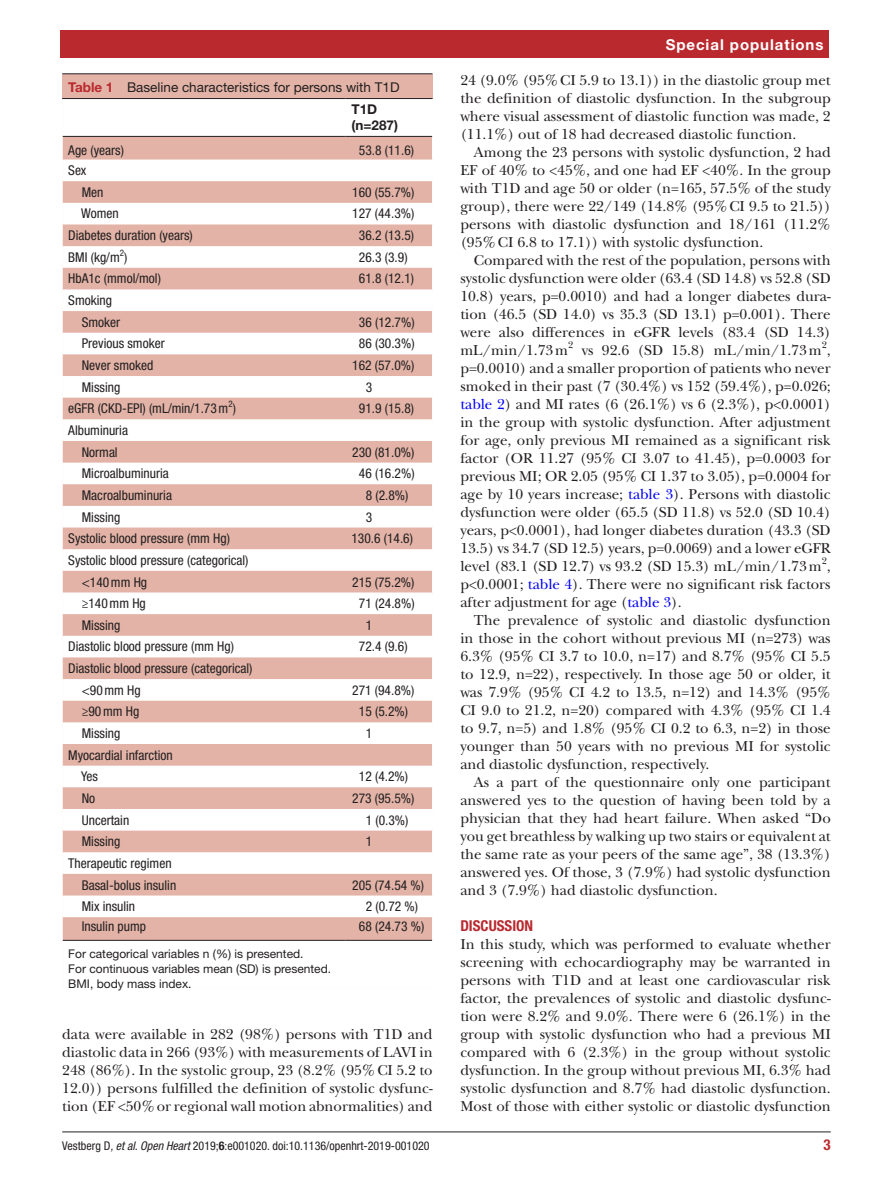
<style>
.page{position:relative;width:893px;height:1191px;background:#fff}
.page>*{position:absolute;margin:0;border:0;box-sizing:border-box;transform-origin:0 0}
.t1{font:15px/18px "New Baskerville";color:#231f20;text-align:justify}
.t2{font:700 15px "Helvetica Neue LT Std";letter-spacing:.065em;color:#fff}
.t3{font:700 condensed 15px "Helvetica Neue LT Std";color:#b9292e}
.t4{font:condensed 13.5px/21.6px "Helvetica Neue LT Std";color:#231f20}
.t5{font:13.5px/22px "Helvetica Neue LT Std";color:#231f20}
.t6{font:700 13.5px "Helvetica Neue LT Std";color:#231f20}
.t7{font:12px/15px "Helvetica Neue LT Std";color:#231f20}
.t8{font:condensed 12px "Helvetica Neue LT Std";color:#231f20}
.t9{font:9.9px "New Baskerville";color:#231f20}
.t10{font:condensed 9px "Helvetica Neue LT Std";color:#231f20}
.s1{font-weight:700;color:#b9292e}
.s2{font-weight:700}
.s3{font-size:13.5px}
.s4{color:#00f}
.s5{font-style:italic}
</style>
<div class="page">
<hr style="left:62px;top:1131px;width:769px;height:1px;background:#231f20">
<div style="left:61px;top:31px;width:768px;height:27px;background:#b9292e"></div>
<div style="left:62px;top:74px;width:370px;height:914px;background:#e2b3a6"></div>
<hr style="left:62px;top:73px;width:370px;height:1px;background:#231f20">
<svg style="left:63px;top:99px;width:369px;height:889px;fill:#fff"></svg>
<hr style="left:62px;top:98px;width:283px;height:1px;background:#231f20">
<hr style="left:62px;top:136px;width:283px;height:1px;background:#231f20">
<hr style="left:345px;top:98px;width:88px;height:1px;background:#231f20">
<hr style="left:345px;top:136px;width:87px;height:1px;background:#231f20">
<hr style="left:345px;top:940px;width:87px;height:1px;background:#231f20">
<hr style="left:62px;top:940px;width:283px;height:1px;background:#231f20">
<hr style="left:62px;top:99px;width:1px;height:37px;background:#fff">
<svg style="left:62px;top:136px;width:1px;height:804px"></svg>
<hr style="left:62px;top:940px;width:1px;height:48px;background:#fff">
<svg style="left:432px;top:136px;width:1px;height:782px"></svg>
<hr style="left:68px;top:957px;width:364px;height:1px;background:#fff">
<hr style="left:68px;top:972px;width:364px;height:1px;background:#fff">
<hr style="left:68px;top:987px;width:364px;height:1px;background:#fff">
<p class="t5" style="left:351px;top:76px;width:50px;text-indent:-283px"><span class="s1">Table 1</span> Baseline characteristics for persons with T1D<br><span class="s2">T1D</span></p>
<p class="t6" style="left:351px;top:117px;width:48px">(n=287)</p>
<p class="t4" style="left:68px;top:139px;width:57px">Age (years)</p>
<p class="t4" style="left:359px;top:139px;width:57px">53.8 (11.6)</p>
<p class="t4" style="left:82px;top:159px;width:23px;text-indent:-14px">Sex<br>Men</p>
<p class="t4" style="left:352px;top:181px;width:64px">160 (55.7%)</p>
<p class="t4" style="left:81px;top:203px;width:39px">Women</p>
<p class="t4" style="left:352px;top:203px;width:64px">127 (44.3%)</p>
<p class="t4" style="left:68px;top:224px;width:126px">Diabetes duration (years)</p>
<p class="t4" style="left:359px;top:224px;width:57px">36.2 (13.5)</p>
<p class="t4" style="left:68px;top:246px;width:53px">BMI (kg/m</p>
<p class="t10" style="left:120px;top:247px;width:9px">2<span class="s3">)</span></p>
<p class="t4" style="left:359px;top:246px;width:50px">26.3 (3.9)</p>
<p class="t4" style="left:68px;top:268px;width:94px">HbA1c (mmol/mol)</p>
<p class="t4" style="left:359px;top:268px;width:57px">61.8 (12.1)</p>
<p class="t4" style="left:82px;top:289px;width:40px;text-indent:-14px">Smoking<br>Smoker</p>
<p class="t4" style="left:359px;top:311px;width:57px">36 (12.7%)</p>
<p class="t4" style="left:82px;top:333px;width:84px">Previous smoker</p>
<p class="t4" style="left:359px;top:333px;width:57px">86 (30.3%)</p>
<p class="t4" style="left:82px;top:354px;width:73px">Never smoked</p>
<p class="t4" style="left:352px;top:354px;width:64px">162 (57.0%)</p>
<p class="t4" style="left:82px;top:376px;width:40px">Missing</p>
<p class="t4" style="left:366px;top:376px;width:8px">3</p>
<p class="t4" style="left:68px;top:398px;width:162px">eGFR (CKD-EPI) (mL/min/1.73m</p>
<p class="t10" style="left:228px;top:399px;width:9px">2<span class="s3">)</span></p>
<p class="t4" style="left:359px;top:397px;width:57px">91.9 (15.8)</p>
<p class="t4" style="left:68px;top:419px;width:61px;text-align:center">Albuminuria<br>Normal</p>
<p class="t4" style="left:352px;top:441px;width:64px">230 (81.0%)</p>
<p class="t4" style="left:82px;top:462px;width:88px">Microalbuminuria</p>
<p class="t4" style="left:359px;top:462px;width:57px">46 (16.2%)</p>
<p class="t4" style="left:82px;top:484px;width:92px">Macroalbuminuria</p>
<p class="t4" style="left:366px;top:484px;width:44px">8 (2.8%)</p>
<p class="t4" style="left:82px;top:506px;width:40px">Missing</p>
<p class="t4" style="left:366px;top:506px;width:8px">3</p>
<p class="t4" style="left:68px;top:527px;width:163px">Systolic blood pressure (mm Hg)</p>
<p class="t4" style="left:351px;top:527px;width:63px">130.6 (14.6)</p>
<p class="t4" style="left:82px;top:549px;width:168px;text-indent:-14px">Systolic blood pressure (categorical) &lt;140mm Hg</p>
<p class="t4" style="left:352px;top:571px;width:64px">215 (75.2%)</p>
<p class="t4" style="left:82px;top:592px;width:66px">≥140mm Hg</p>
<p class="t4" style="left:359px;top:592px;width:57px">71 (24.8%)</p>
<p class="t4" style="left:82px;top:614px;width:40px">Missing</p>
<p class="t4" style="left:366px;top:614px;width:8px">1</p>
<p class="t4" style="left:68px;top:636px;width:167px">Diastolic blood pressure (mm Hg)</p>
<p class="t4" style="left:359px;top:636px;width:50px">72.4 (9.6)</p>
<p class="t4" style="left:82px;top:657px;width:172px;text-indent:-14px">Diastolic blood pressure (categorical) &lt;90mm Hg</p>
<p class="t4" style="left:352px;top:679px;width:64px">271 (94.8%)</p>
<p class="t4" style="left:82px;top:700px;width:59px">≥90mm Hg</p>
<p class="t4" style="left:359px;top:700px;width:51px">15 (5.2%)</p>
<p class="t4" style="left:82px;top:722px;width:40px">Missing</p>
<p class="t4" style="left:366px;top:722px;width:8px">1</p>
<p class="t4" style="left:81px;top:744px;width:93px;text-indent:-13px">Myocardial infarction<br>Yes</p>
<p class="t4" style="left:359px;top:765px;width:51px">12 (4.2%)</p>
<p class="t4" style="left:82px;top:787px;width:15px">No</p>
<p class="t4" style="left:352px;top:787px;width:64px">273 (95.5%)</p>
<p class="t4" style="left:82px;top:809px;width:49px">Uncertain</p>
<p class="t4" style="left:366px;top:809px;width:44px">1 (0.3%)</p>
<p class="t4" style="left:82px;top:830px;width:40px">Missing</p>
<p class="t4" style="left:366px;top:830px;width:8px">1</p>
<p class="t4" style="left:82px;top:852px;width:96px;text-indent:-14px">Therapeutic regimen<br>Basal-bolus insulin</p>
<p class="t4" style="left:352px;top:874px;width:73px">205 (74.54 %)</p>
<p class="t4" style="left:82px;top:895px;width:55px">Mix insulin</p>
<p class="t4" style="left:366px;top:895px;width:54px">2 (0.72 %)</p>
<p class="t4" style="left:82px;top:915px;width:66px">Insulin pump</p>
<p class="t4" style="left:359px;top:915px;width:67px">68 (24.73 %)</p>
<p class="t7" style="left:68px;top:946px;width:264px">For categorical variables n (%) is presented.<br>For continuous variables mean (SD) is presented.<br>BMI, body mass index.</p>
<p class="t1" style="left:62px;top:1025px;width:372px">data were available in 282 (98%) persons with T1D and diastolic data in 266 (93%) with measurements of LAVI in 248 (86%). In the systolic group, 23 (8.2% (95%CI 5.2 to 12.0)) persons fulfilled the definition of systolic dysfunc&shy;tion (EF &lt;50%or regional wall motion abnormalities) and</p>
<p class="t2" style="left:666px;top:35px;width:159px">Special populations</p>
<p class="t1" style="left:460px;top:71px;width:372px">24 (9.0% (95%CI 5.9 to 13.1)) in the diastolic group met the definition of diastolic dysfunction. In the subgroup where visual assessment of diastolic function was made, 2 (11.1%) out of 18 had decreased diastolic function.</p>
<p class="t1" style="left:460px;top:143px;width:372px;text-indent:14px">Among the 23 persons with systolic dysfunction, 2 had EF of 40% to &lt;45%, and one had EF &lt;40%. In the group with T1D and age 50 or older (n=165, 57.5% of the study group), there were 22/149 (14.8% (95%CI 9.5 to 21.5)) persons with diastolic dysfunction and 18/161 (11.2% (95%CI 6.8 to 17.1)) with systolic dysfunction.</p>
<p class="t1" style="left:460px;top:251px;width:372px;text-indent:14px">Compared with the rest of the population, persons with systolic dysfunction were older (63.4 (SD 14.8) vs 52.8 (SD 10.8) years, p=0.0010) and had a longer diabetes dura&shy;tion (46.5 (SD 14.0) vs 35.3 (SD 13.1) p=0.001). There were also differences in eGFR levels (83.4 (SD 14.3) mL/min/1.73m</p>
<p class="t9" style="left:822px;top:339px;width:7px">2</p>
<p class="t1" style="left:460px;top:359px;width:372px">p=0.0010) and a smaller proportion of patients who never smoked in their past (7 (30.4%) vs 152 (59.4%), p=0.026; <span class="s4">table 2</span>) and MI rates (6 (26.1%) vs 6 (2.3%), p&lt;0.0001) in the group with systolic dysfunction. After adjustment for age, only previous MI remained as a significant risk factor (OR 11.27 (95% CI 3.07 to 41.45), p=0.0003 for previous MI; OR 2.05 (95% CI 1.37 to 3.05), p=0.0004 for age by 10 years increase; <span class="s4">table 3</span>). Persons with diastolic dysfunction were older (65.5 (SD 11.8) vs 52.0 (SD 10.4) years, p&lt;0.0001), had longer diabetes duration (43.3 (SD 13.5) vs 34.7 (SD 12.5) years, p=0.0069) and a lower eGFR level (83.1 (SD 12.7) vs 93.2 (SD 15.3) mL/min/1.73m<sup>2</sup>, p&lt;0.0001; <span class="s4">table 4</span>). There were no significant risk factors after adjustment for age (<span class="s4">table 3</span>).</p>
<p class="t1" style="left:460px;top:611px;width:372px;text-indent:14px">The prevalence of systolic and diastolic dysfunction in those in the cohort without previous MI (n=273) was 6.3% (95% CI 3.7 to 10.0, n=17) and 8.7% (95% CI 5.5 to 12.9, n=22), respectively. In those age 50 or older, it was 7.9% (95% CI 4.2 to 13.5, n=12) and 14.3% (95% CI 9.0 to 21.2, n=20) compared with 4.3% (95% CI 1.4 to 9.7, n=5) and 1.8% (95% CI 0.2 to 6.3, n=2) in those younger than 50 years with no previous MI for systolic and diastolic dysfunction, respectively.</p>
<p class="t1" style="left:460px;top:773px;width:372px;text-indent:14px">As a part of the questionnaire only one participant answered yes to the question of having been told by a physician that they had heart failure. When asked “Do you get breathless by walking up two stairs or equivalent at the same rate as your peers of the same age”, 38 (13.3%) answered yes. Of those, 3 (7.9%) had systolic dysfunction and 3 (7.9%) had diastolic dysfunction.</p>
<p class="t3" style="left:460px;top:916px;width:74px">DISCUSSION</p>
<p class="t1" style="left:460px;top:935px;width:372px">In this study, which was performed to evaluate whether screening with echocardiography may be warranted in persons with T1D and at least one cardiovascular risk factor, the prevalences of systolic and diastolic dysfunc&shy;tion were 8.2% and 9.0%. There were 6 (26.1%) in the group with systolic dysfunction who had a previous MI compared with 6 (2.3%) in the group without systolic dysfunction. In the group without previous MI, 6.3% had systolic dysfunction and 8.7% had diastolic dysfunction.<br>Most of those with either systolic or diastolic dysfunction</p>
<p class="t9" style="left:568px;top:339px;width:7px">2</p>
<p class="t1" style="left:582px;top:341px;width:250px">vs 92.6 (SD 15.8) mL/min/1.73m ,</p>
<p class="t8" style="left:62px;top:1139px;width:369px">Vestberg D<span class="s5">, et al. Open Heart</span> 2019;<span class="s2">6</span>:e001020. doi:10.1136/openhrt-2019-001020</p>
<p class="t3" style="left:823px;top:1135px;width:9px">3</p>
</div>
